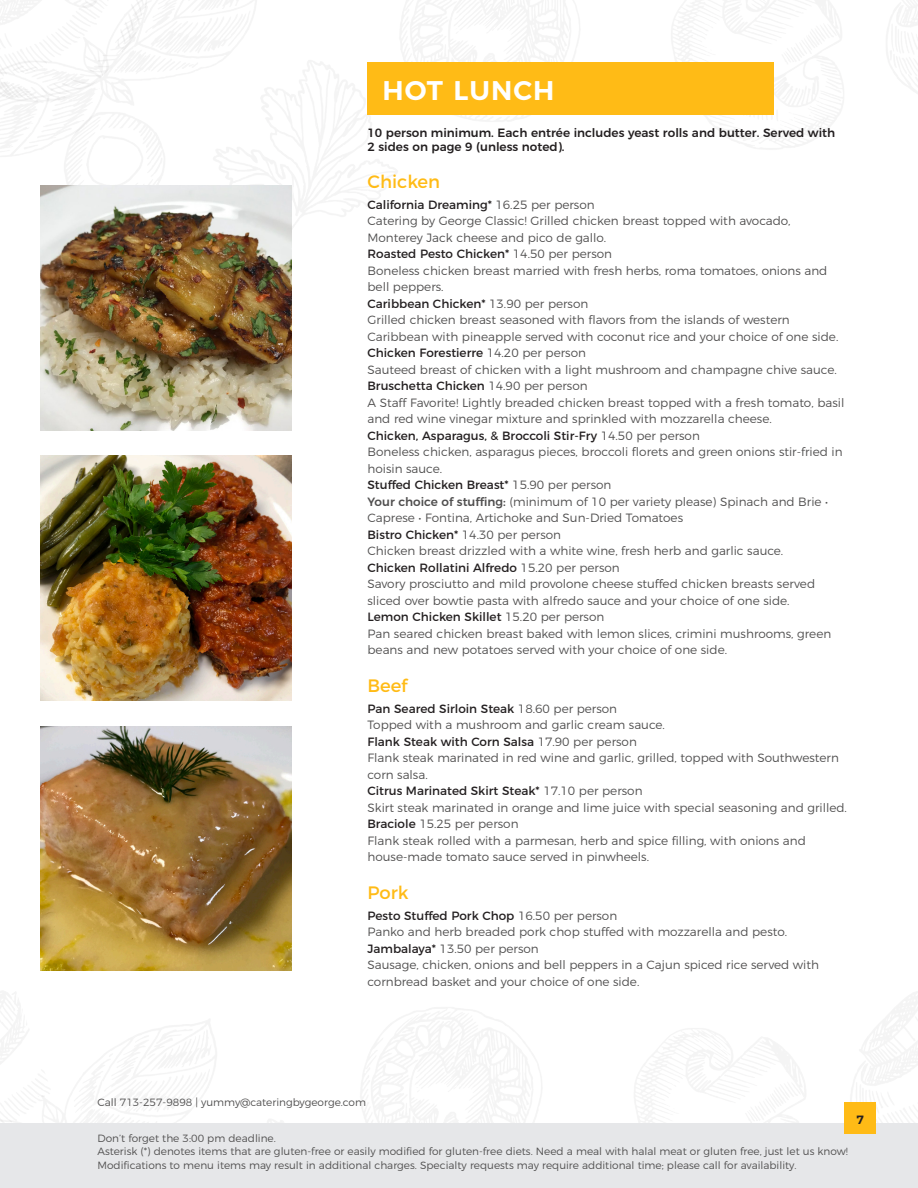
<style>
.page{position:relative;width:918px;height:1188px;background:#fff}
.page>*{position:absolute;margin:0;border:0;box-sizing:border-box;transform-origin:0 0}
.t1{font:600 27px "Montserrat";letter-spacing:.04em;color:#fff}
.t2{font:18px "Montserrat";color:#ffbb16}
.t3{font:300 12px/16.5px "Montserrat";color:#504f4f}
.t4{font:12px "Montserrat";color:#231f20}
.t5{font:500 12px "Montserrat";color:#231f20}
.t6{font:600 12px "Montserrat";color:#231f20}
.t7{font:300 10.5px/13.5px "Montserrat";color:#504f4f}
.s1{font-weight:400;color:#231f20}
.s2{font-weight:300;color:#504f4f}
.s3{font-weight:500}
</style>
<div class="page">
<img style="left:0;top:0;width:918px;height:254px">
<div style="left:0;top:1123px;width:918px;height:65px;background:#e6e7e9"></div>
<div style="left:844px;top:1102px;width:32px;height:32px;background:#ffbb16"></div>
<div style="left:368px;top:62px;width:406px;height:53px;background:#ffbb16"></div>
<img style="left:40px;top:186px;width:251px;height:244px">
<img style="left:40px;top:456px;width:251px;height:245px">
<img style="left:40px;top:726px;width:251px;height:245px">
<p class="t1" style="left:382px;top:68px;width:174px">HOT LUNCH</p>
<p class="t5" style="left:368px;top:123px;width:469px">10 person minimum. Each entrée includes yeast rolls and butter. Served with</p>
<p class="t5" style="left:368px;top:137px;width:199px">2 sides on page 9 (unless noted).</p>
<p class="t2" style="left:368px;top:167px;width:74px">Chicken</p>
<p class="t3" style="left:368px;top:195px;width:425px"><span class="s1">California Dreaming*</span> 16.25 per person<br>Catering by George Classic! Grilled chicken breast topped with avocado,<br>Monterey Jack cheese and pico de gallo.</p>
<p class="t4" style="left:368px;top:244px;width:246px">Roasted Pesto Chicken* <span class="s2">14.50 per person</span></p>
<p class="t3" style="left:368px;top:261px;width:461px">Boneless chicken breast married with fresh herbs, roma tomatoes, onions and bell peppers.</p>
<p class="t4" style="left:368px;top:294px;width:222px">Caribbean Chicken* <span class="s2">13.90 per person</span></p>
<p class="t3" style="left:368px;top:311px;width:472px">Grilled chicken breast seasoned with flavors from the islands of western<br>Caribbean with pineapple served with coconut rice and your choice of one side.</p>
<p class="t4" style="left:368px;top:343px;width:220px">Chicken Forestierre <span class="s2">14.20 per person</span></p>
<p class="t3" style="left:368px;top:360px;width:471px">Sauteed breast of chicken with a light mushroom and champagne chive sauce.</p>
<p class="t4" style="left:368px;top:376px;width:222px">Bruschetta Chicken <span class="s2">14.90 per person</span></p>
<p class="t3" style="left:368px;top:393px;width:478px">A Staff Favorite! Lightly breaded chicken breast topped with a fresh tomato, basil and red wine vinegar mixture and sprinkled with mozzarella cheese.</p>
<p class="t4" style="left:368px;top:426px;width:334px">Chicken, Asparagus, &amp; Broccoli Stir-Fry <span class="s2">14.50 per person</span></p>
<p class="t3" style="left:368px;top:443px;width:477px">Boneless chicken, asparagus pieces, broccoli florets and green onions stir-fried in hoisin sauce.</p>
<p class="t4" style="left:368px;top:475px;width:246px">Stuffed Chicken Breast* <span class="s2">15.90 per person</span></p>
<p class="t3" style="left:368px;top:492px;width:462px"><span class="s3">Your choice of stuffing:</span> (minimum of 10 per variety please) Spinach and Brie •<br>Caprese • Fontina, Artichoke and Sun-Dried Tomatoes</p>
<p class="t4" style="left:368px;top:525px;width:195px">Bistro Chicken* <span class="s2">14.30 per person</span></p>
<p class="t3" style="left:368px;top:542px;width:417px">Chicken breast drizzled with a white wine, fresh herb and garlic sauce.</p>
<p class="t4" style="left:368px;top:558px;width:254px">Chicken Rollatini Alfredo <span class="s2">15.20 per person</span></p>
<p class="t3" style="left:368px;top:575px;width:449px">Savory prosciutto and mild provolone cheese stuffed chicken breasts served sliced over bowtie pasta with alfredo sauce and your choice of one side.</p>
<p class="t4" style="left:368px;top:607px;width:238px">Lemon Chicken Skillet <span class="s2">15.20 per person</span></p>
<p class="t3" style="left:368px;top:624px;width:465px">Pan seared chicken breast baked with lemon slices, crimini mushrooms, green beans and new potatoes served with your choice of one side.</p>
<p class="t2" style="left:368px;top:671px;width:41px">Beef</p>
<p class="t3" style="left:368px;top:699px;width:299px"><span class="s1">Pan Seared Sirloin Steak</span> 18.60 per person<br>Topped with a mushroom and garlic cream sauce.</p>
<p class="t3" style="left:368px;top:732px;width:473px"><span class="s1">Flank Steak with Corn Salsa</span> 17.90 per person<br>Flank steak marinated in red wine and garlic, grilled, topped with Southwestern corn salsa.</p>
<p class="t4" style="left:368px;top:781px;width:277px">Citrus Marinated Skirt Steak* <span class="s2">17.10 per person</span></p>
<p class="t3" style="left:368px;top:798px;width:481px">Skirt steak marinated in orange and lime juice with special seasoning and grilled.</p>
<p class="t3" style="left:368px;top:815px;width:440px"><span class="s1">Braciole</span> 15.25 per person<br>Flank steak rolled with a parmesan, herb and spice filling, with onions and house-made tomato sauce served in pinwheels.</p>
<p class="t2" style="left:368px;top:878px;width:43px">Pork</p>
<p class="t4" style="left:368px;top:906px;width:251px">Pesto Stuffed Pork Chop <span class="s2">16.50 per person</span></p>
<p class="t3" style="left:368px;top:923px;width:421px">Panko and herb breaded pork chop stuffed with mozzarella and pesto.</p>
<p class="t3" style="left:368px;top:939px;width:453px"><span class="s1">Jambalaya*</span> 13.50 per person<br>Sausage, chicken, onions and bell peppers in a Cajun spiced rice served with cornbread basket and your choice of one side.</p>
<p class="t7" style="left:98px;top:1095px;width:270px">Call 713-257-9898 | yummy@cateringbygeorge.com</p>
<p class="t7" style="left:98px;top:1130px;width:752px">Don’t forget the 3:00 pm deadline.<br>Asterisk (*) denotes items that are gluten-free or easily modified for gluten-free diets. Need a meal with halal meat or gluten free, just let us know!<br>Modifications to menu items may result in additional charges. Specialty requests may require additional time; please call for availability.</p>
<p class="t6" style="left:856px;top:1110px;width:9px">7</p>
</div>
